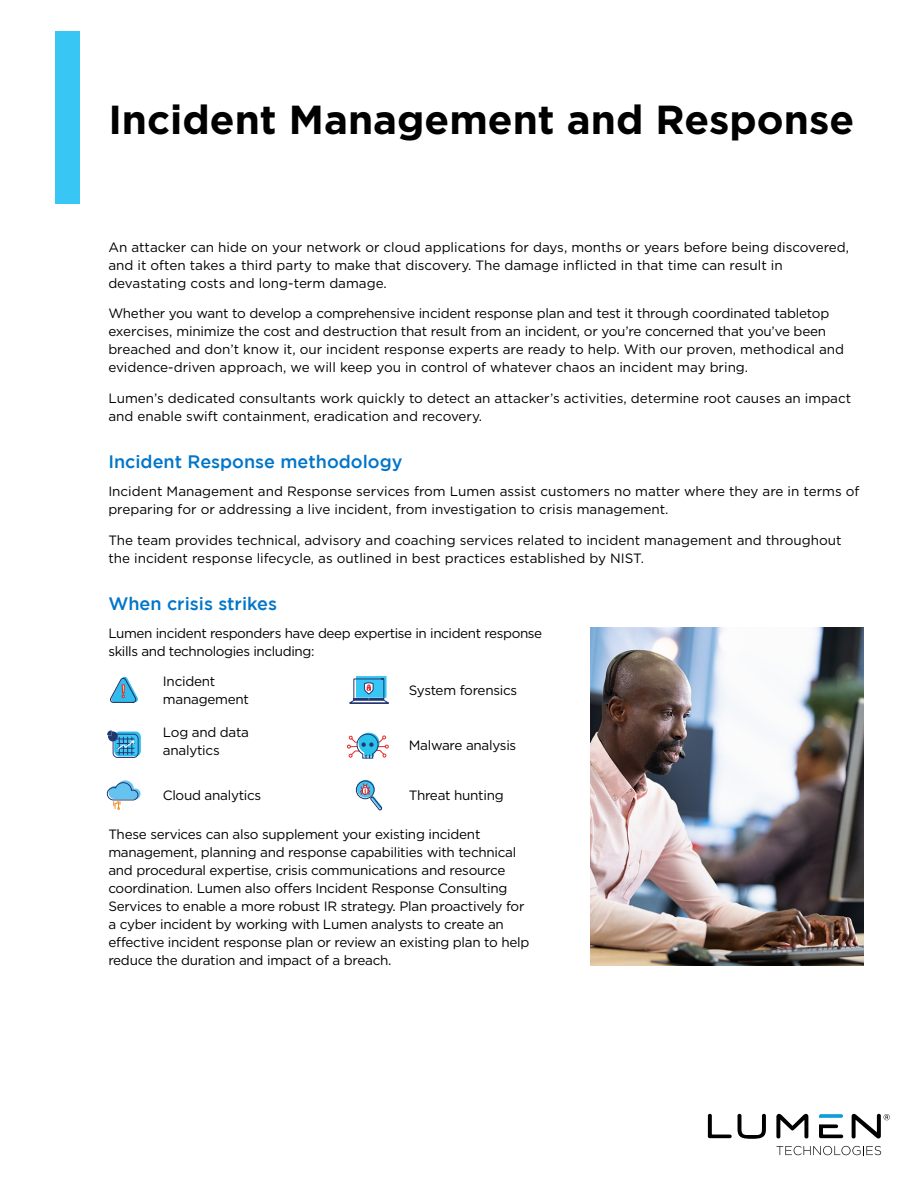
<style>
.page{position:relative;width:918px;height:1188px;background:#fff}
.page>*{position:absolute;margin:0;border:0;box-sizing:border-box;transform-origin:0 0}
.t1{font:700 40.5px "Gotham";color:#000}
.t2{font:500 18px "Gotham";color:#0075c9}
.t3{font:13.5px/18px "Gotham";letter-spacing:-.015em;color:#000}
</style>
<div class="page">
<div style="left:55px;top:31px;width:25px;height:173px;background:#38c6f4"></div>
<svg style="left:708px;top:1114px;width:24px;height:24px"></svg>
<svg style="left:738px;top:1114px;width:28px;height:25px"></svg>
<svg style="left:776px;top:1114px;width:32px;height:24px"></svg>
<svg style="left:819px;top:1114px;width:24px;height:4px"></svg>
<svg style="left:819px;top:1124px;width:24px;height:14px"></svg>
<svg style="left:852px;top:1114px;width:38px;height:24px"></svg>
<svg style="left:776px;top:1146px;width:105px;height:9px"></svg>
<img style="left:590px;top:627px;width:274px;height:338px">
<svg style="left:110px;top:676px;width:28px;height:27px"></svg>
<svg style="left:349px;top:676px;width:40px;height:28px"></svg>
<div style="left:114px;top:732px;width:27px;height:24px;border:2px solid #29bcee;border-radius:4px"></div>
<svg style="left:107px;top:730px;width:32px;height:28px"></svg>
<svg style="left:106px;top:780px;width:35px;height:30px"></svg>
<svg style="left:347px;top:732px;width:42px;height:79px"></svg>
<div style="left:356px;top:781px;width:19px;height:18px;border:1px solid #202d5e;border-radius:50%"></div>
<h1 class="t1" style="left:108px;top:96px;width:747px">Incident Management and Response</h1>
<p class="t3" style="left:108px;top:238px;width:742px">An attacker can hide on your network or cloud applications for days, months or years before being discovered, and it often takes a third party to make that discovery. The damage inflicted in that time can result in devastating costs and long-term damage.</p>
<p class="t3" style="left:108px;top:304px;width:737px">Whether you want to develop a comprehensive incident response plan and test it through coordinated tabletop exercises, minimize the cost and destruction that result from an incident, or you’re concerned that you’ve been breached and don’t know it, our incident response experts are ready to help. With our proven, methodical and evidence-driven approach, we will keep you in control of whatever chaos an incident may bring.</p>
<p class="t3" style="left:108px;top:389px;width:744px">Lumen’s dedicated consultants work quickly to detect an attacker’s activities, determine root causes an impact and enable swift containment, eradication and recovery.</p>
<h2 class="t2" style="left:108px;top:451px;width:296px">Incident Response methodology</h2>
<p class="t3" style="left:108px;top:482px;width:753px">Incident Management and Response services from Lumen assist customers no matter where they are in terms of preparing for or addressing a live incident, from investigation to crisis management.</p>
<p class="t3" style="left:108px;top:531px;width:735px">The team provides technical, advisory and coaching services related to incident management and throughout the incident response lifecycle, as outlined in best practices established by NIST.</p>
<h2 class="t2" style="left:108px;top:593px;width:170px">When crisis strikes</h2>
<p class="t3" style="left:108px;top:624px;width:435px">Lumen incident responders have deep expertise in incident response skills and technologies including:</p>
<p class="t3" style="left:163px;top:672px;width:87px">Incident management</p>
<p class="t3" style="left:409px;top:681px;width:110px">System forensics</p>
<p class="t3" style="left:163px;top:723px;width:88px">Log and data analytics</p>
<p class="t3" style="left:409px;top:736px;width:109px">Malware analysis</p>
<p class="t3" style="left:163px;top:786px;width:100px">Cloud analytics</p>
<p class="t3" style="left:409px;top:786px;width:96px">Threat hunting</p>
<p class="t3" style="left:108px;top:825px;width:423px">These services can also supplement your existing incident management, planning and response capabilities with technical and procedural expertise, crisis communications and resource coordination. Lumen also offers Incident Response Consulting Services to enable a more robust IR strategy. Plan proactively for a cyber incident by working with Lumen analysts to create an effective incident response plan or review an existing plan to help reduce the duration and impact of a breach.</p>
</div>
